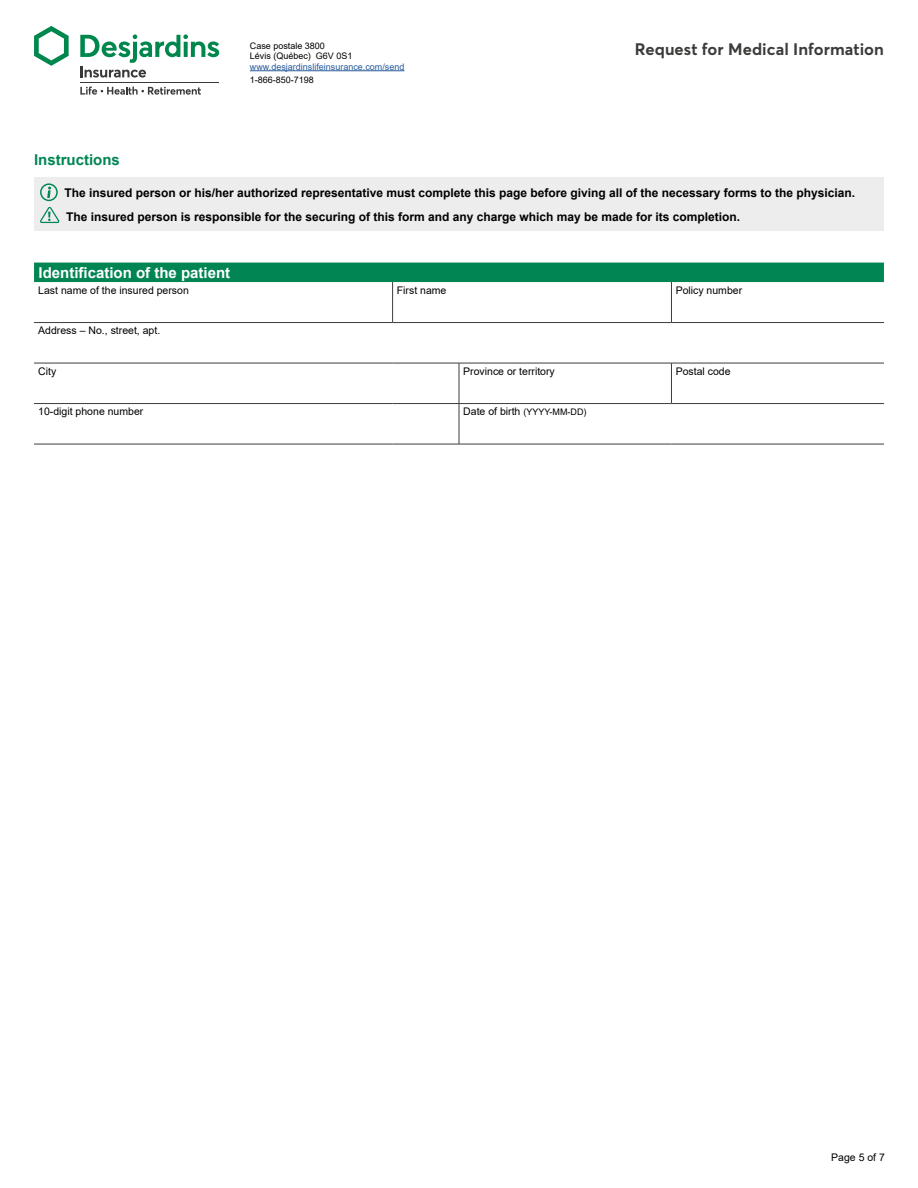
<style>
.page{position:relative;width:918px;height:1188px;background:#fff}
.page>*{position:absolute;margin:0;border:0;box-sizing:border-box;transform-origin:0 0}
.t1{font:700 16.5px "Averta";letter-spacing:.005em;color:#3c3c3b}
.t2{font:700 15px "Arial";color:#fff}
.t3{font:700 15px "Arial";color:#008553}
.t4{font:700 12px/24px "Arial";color:#000}
.t5{font:10.5px "Arial";color:#000}
.t6{font:9px/10.5px "Arial";color:#000}
.t7{font:9px "Arial";color:#275b9b}
.s1{font-size:10.5px}
</style>
<div class="page">
<hr style="left:250px;top:70px;width:155px;height:1px;background:#275b9b">
<svg style="left:80px;top:86px;width:121px;height:9px"></svg>
<hr style="left:80px;top:82px;width:139px;height:1px;background:#383838">
<svg style="left:34px;top:26px;width:35px;height:40px"></svg>
<svg style="left:80px;top:34px;width:139px;height:44px"></svg>
<div style="left:34px;top:263px;width:850px;height:19px;background:#008553"></div>
<div style="left:34px;top:177px;width:850px;height:54px;background:#ededed"></div>
<svg style="left:40px;top:183px;width:18px;height:18px"></svg>
<svg style="left:40px;top:207px;width:20px;height:16px"></svg>
<hr style="left:392px;top:282px;width:1px;height:40px;background:#3c3c3b">
<hr style="left:671px;top:282px;width:1px;height:40px;background:#3c3c3b">
<hr style="left:34px;top:322px;width:359px;height:1px;background:#3c3c3b">
<hr style="left:393px;top:322px;width:66px;height:1px;background:#3c3c3b">
<hr style="left:459px;top:322px;width:212px;height:1px;background:#3c3c3b">
<hr style="left:671px;top:322px;width:213px;height:1px;background:#3c3c3b">
<hr style="left:34px;top:363px;width:359px;height:1px;background:#3c3c3b">
<hr style="left:393px;top:363px;width:66px;height:1px;background:#3c3c3b">
<hr style="left:459px;top:363px;width:212px;height:1px;background:#3c3c3b">
<hr style="left:459px;top:363px;width:1px;height:40px;background:#3c3c3b">
<hr style="left:671px;top:363px;width:213px;height:1px;background:#3c3c3b">
<hr style="left:671px;top:363px;width:1px;height:40px;background:#3c3c3b">
<hr style="left:34px;top:403px;width:359px;height:1px;background:#3c3c3b">
<hr style="left:393px;top:403px;width:66px;height:1px;background:#3c3c3b">
<hr style="left:459px;top:403px;width:212px;height:1px;background:#3c3c3b">
<hr style="left:459px;top:404px;width:1px;height:40px;background:#3c3c3b">
<hr style="left:671px;top:403px;width:213px;height:1px;background:#3c3c3b">
<hr style="left:34px;top:444px;width:359px;height:1px;background:#3c3c3b">
<hr style="left:393px;top:444px;width:66px;height:1px;background:#3c3c3b">
<hr style="left:459px;top:444px;width:212px;height:1px;background:#3c3c3b">
<hr style="left:671px;top:444px;width:213px;height:1px;background:#3c3c3b">
<p class="t6" style="left:250px;top:40px;width:104px">Case postale 3800<br>Lévis (Québec) G6V 0S1</p>
<p class="t7" style="left:250px;top:60px;width:156px">www.desjardinslifeinsurance.com/send</p>
<p class="t6" style="left:250px;top:75px;width:66px">1-866-850-7198</p>
<h1 class="t1" style="left:635px;top:39px;width:251px">Request for Medical Information</h1>
<p class="t3" style="left:34px;top:150px;width:87px">Instructions</p>
<p class="t4" style="left:64px;top:181px;width:792px">The insured person or his/her authorized representative must complete this page before giving all of the necessary forms to the physician.<br>The insured person is responsible for the securing of this form and any charge which may be made for its completion.</p>
<p class="t2" style="left:39px;top:262px;width:193px">Identification of the patient</p>
<p class="t5" style="left:38px;top:283px;width:152px">Last name of the insured person</p>
<p class="t5" style="left:397px;top:283px;width:51px">First name</p>
<p class="t5" style="left:676px;top:283px;width:68px">Policy number</p>
<p class="t5" style="left:38px;top:324px;width:123px">Address – No., street, apt.</p>
<p class="t5" style="left:38px;top:364px;width:20px">City</p>
<p class="t5" style="left:463px;top:364px;width:93px">Province or territory</p>
<p class="t5" style="left:676px;top:364px;width:56px">Postal code</p>
<p class="t5" style="left:38px;top:405px;width:107px">10-digit phone number</p>
<p class="t6" style="left:463px;top:407px;width:125px"><span class="s1">Date of birth</span> (YYYY-MM-DD)</p>
<p class="t5" style="left:831px;top:1150px;width:55px">Page 5 of 7</p>
</div>
